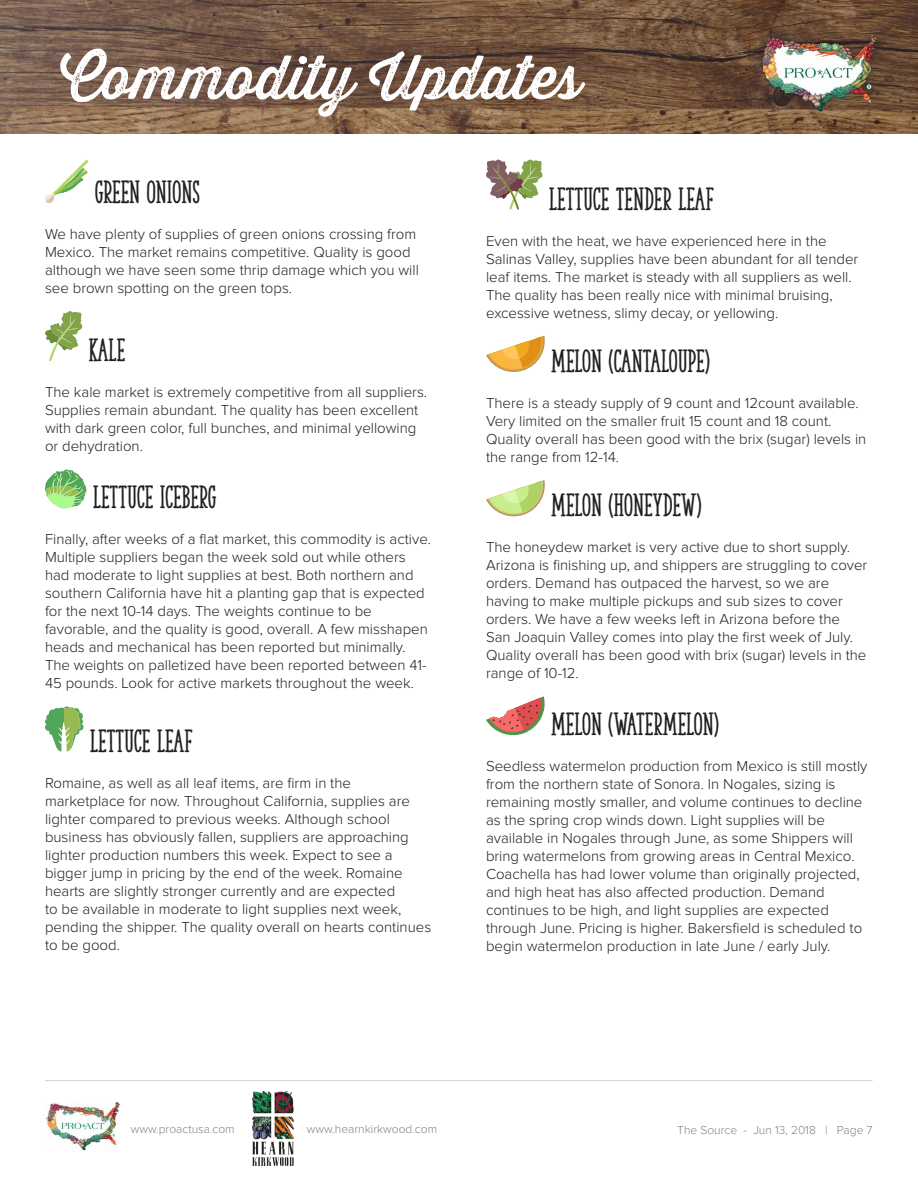
<style>
.page{position:relative;width:918px;height:1188px;background:#fff}
.page>*{position:absolute;margin:0;border:0;box-sizing:border-box;transform-origin:0 0}
.t1{font:60px "Thirsty Rough Reg One";color:#fff}
.t2{font:30px "The Serif Hand Extrablack";color:#231f20}
.t3{font:700 27px "Proxima Nova";color:#fff}
.t4{font:300 15px/18px "Proxima Nova";color:#231f20}
.t5{font:300 12px "Proxima Nova";color:#808285}
</style>
<div class="page">
<hr style="left:45px;top:1080px;width:828px;height:1px;background:#d1d2d4">
<img style="left:0;top:0;width:918px;height:134px">
<div style="left:752px;top:25px;width:133px;height:94px;background:#231f20;opacity:.6"></div>
<img style="left:761px;top:36px;width:115px;height:76px">
<img style="left:46px;top:1102px;width:74px;height:49px">
<img style="left:252px;top:1091px;width:41px;height:75px">
<svg style="left:45px;top:160px;width:44px;height:43px"></svg>
<svg style="left:45px;top:311px;width:37px;height:50px"></svg>
<svg style="left:45px;top:469px;width:41px;height:40px"></svg>
<svg style="left:45px;top:706px;width:39px;height:46px"></svg>
<svg style="left:486px;top:160px;width:57px;height:50px"></svg>
<svg style="left:486px;top:336px;width:59px;height:36px"></svg>
<svg style="left:486px;top:480px;width:59px;height:37px"></svg>
<svg style="left:486px;top:696px;width:59px;height:40px"></svg>
<h1 class="t1" style="left:60px;top:33px;width:523px">Commodity Updates</h1>
<h3 class="t3" style="left:219px;top:80px;width:154px">Jun 13, 2018</h3>
<h2 class="t2" style="left:95px;top:174px;width:107px">GREEN ONIONS</h2>
<p class="t4" style="left:45px;top:226px;width:375px">We have plenty of supplies of green onions crossing from Mexico. The market remains competitive. Quality is good although we have seen some thrip damage which you will see brown spotting on the green tops.</p>
<h2 class="t2" style="left:89px;top:332px;width:38px">KALE</h2>
<p class="t4" style="left:45px;top:384px;width:384px">The kale market is extremely competitive from all suppliers.<br>Supplies remain abundant. The quality has been excellent with dark green color, full bunches, and minimal yellowing or dehydration.</p>
<h2 class="t2" style="left:93px;top:479px;width:125px">LETTUCE ICEBERG</h2>
<p class="t4" style="left:45px;top:531px;width:388px">Finally, after weeks of a flat market, this commodity is active.<br>Multiple suppliers began the week sold out while others had moderate to light supplies at best. Both northern and southern California have hit a planting gap that is expected for the next 10-14 days. The weights continue to be favorable, and the quality is good, overall. A few misshapen heads and mechanical has been reported but minimally.<br>The weights on palletized have been reported between 41- 45 pounds. Look for active markets throughout the week.</p>
<h2 class="t2" style="left:90px;top:722px;width:104px">LETTUCE LEAF</h2>
<p class="t4" style="left:45px;top:774px;width:388px">Romaine, as well as all leaf items, are firm in the marketplace for now. Throughout California, supplies are lighter compared to previous weeks. Although school business has obviously fallen, suppliers are approaching lighter production numbers this week. Expect to see a bigger jump in pricing by the end of the week. Romaine hearts are slightly stronger currently and are expected<br>to be available in moderate to light supplies next week, pending the shipper. The quality overall on hearts continues to be good.</p>
<h2 class="t2" style="left:549px;top:181px;width:166px">LETTUCE TENDER LEAF</h2>
<p class="t4" style="left:486px;top:232px;width:374px">Even with the heat, we have experienced here in the Salinas Valley, supplies have been abundant for all tender leaf items. The market is steady with all suppliers as well.<br>The quality has been really nice with minimal bruising, excessive wetness, slimy decay, or yellowing.</p>
<h2 class="t2" style="left:551px;top:343px;width:160px">MELON (CANTALOUPE)</h2>
<p class="t4" style="left:486px;top:395px;width:382px">There is a steady supply of 9 count and 12count available.<br>Very limited on the smaller fruit 15 count and 18 count.<br>Quality overall has been good with the brix (sugar) levels in the range from 12-14.</p>
<h2 class="t2" style="left:551px;top:487px;width:152px">MELON (HONEYDEW)</h2>
<p class="t4" style="left:486px;top:539px;width:383px">The honeydew market is very active due to short supply.<br>Arizona is finishing up, and shippers are struggling to cover orders. Demand has outpaced the harvest, so we are having to make multiple pickups and sub sizes to cover orders. We have a few weeks left in Arizona before the San Joaquin Valley comes into play the first week of July.<br>Quality overall has been good with brix (sugar) levels in the range of 10-12.</p>
<h2 class="t2" style="left:551px;top:706px;width:169px">MELON (WATERMELON)</h2>
<p class="t4" style="left:486px;top:758px;width:383px">Seedless watermelon production from Mexico is still mostly from the northern state of Sonora. In Nogales, sizing is remaining mostly smaller, and volume continues to decline as the spring crop winds down. Light supplies will be available in Nogales through June, as some Shippers will bring watermelons from growing areas in Central Mexico.<br>Coachella has had lower volume than originally projected, and high heat has also affected production. Demand continues to be high, and light supplies are expected through June. Pricing is higher. Bakersfield is scheduled to begin watermelon production in late June / early July.</p>
<p class="t5" style="left:131px;top:1124px;width:105px">www.proactusa.com</p>
<p class="t5" style="left:307px;top:1124px;width:132px">www.hearnkirkwood.com</p>
<p class="t5" style="left:677px;top:1124px;width:197px">The Source - Jun 13, 2018 | Page 7</p>
</div>
